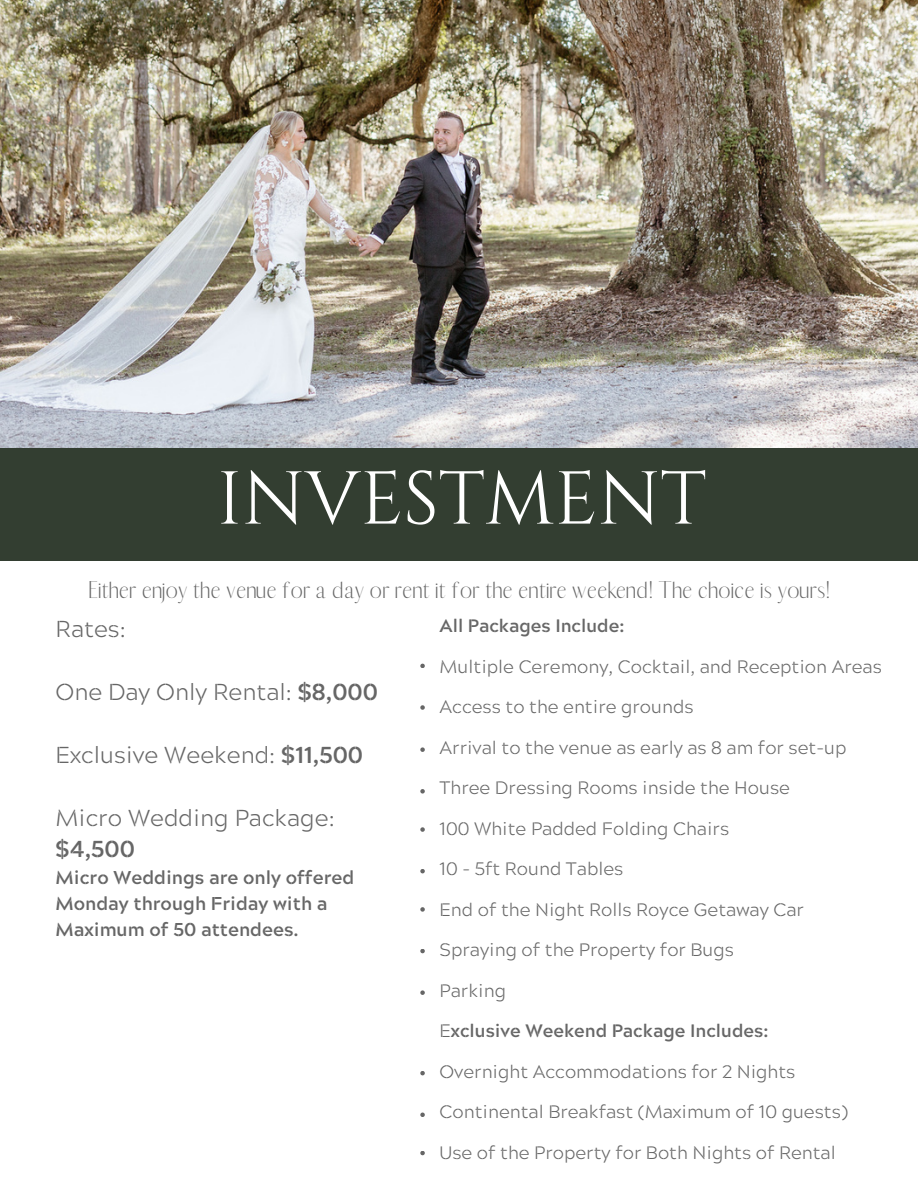
<style>
.page{position:relative;width:918px;height:1188px;background:#fff}
.page>*{position:absolute;margin:0;border:0;box-sizing:border-box;transform-origin:0 0}
.t1{font:74.7px "Cinzel";color:#fff}
.t2{font:300 23.25px "Abiah";color:#666}
.t3{font:300 23.1px/31.5px "Acherus Militant 1";color:#666}
.t4{font:700 18.6px/25.8px "Acherus Militant 1";color:#666}
.t5{font:300 18px "Acherus Militant 1";color:#666}
.t6{font:700 18px "Acherus Militant 1";color:#666}
.s1{font-weight:700}
.s2{font-weight:300}
</style>
<div class="page">
<img style="left:0;top:0;width:918px;height:448px">
<div style="left:0;top:448px;width:918px;height:112px;background:#333e31"></div>
<svg style="left:420px;top:664px;width:5px;height:4px"></svg>
<svg style="left:420px;top:705px;width:5px;height:5px"></svg>
<svg style="left:420px;top:747px;width:5px;height:5px"></svg>
<svg style="left:420px;top:789px;width:5px;height:5px"></svg>
<svg style="left:420px;top:827px;width:5px;height:5px"></svg>
<svg style="left:420px;top:869px;width:5px;height:4px"></svg>
<svg style="left:420px;top:907px;width:5px;height:5px"></svg>
<svg style="left:420px;top:949px;width:5px;height:4px"></svg>
<svg style="left:420px;top:990px;width:5px;height:5px"></svg>
<svg style="left:420px;top:1071px;width:5px;height:4px"></svg>
<svg style="left:420px;top:1113px;width:5px;height:4px"></svg>
<svg style="left:420px;top:1151px;width:5px;height:4px"></svg>
<p class="t1" style="left:217px;top:451px;width:491px">INVESTMENT</p>
<p class="t2" style="left:89px;top:576px;width:743px">Either enjoy the venue for a day or rent it for the entire weekend! The choice is yours!</p>
<h1 class="t3" style="left:56px;top:615px;width:72px">Rates:</h1>
<h2 class="t3" style="left:56px;top:678px;width:324px">One Day Only Rental: <span class="s1">$8,000</span></h2>
<h2 class="t3" style="left:56px;top:741px;width:309px">Exclusive Weekend: <span class="s1">$11,500</span></h2>
<h2 class="t3" style="left:56px;top:804px;width:281px">Micro Wedding Package: <span class="s1">$4,500</span></h2>
<h2 class="t4" style="left:56px;top:866px;width:300px">Micro Weddings are only offered<br>Monday through Friday with a<br>Maximum of 50 attendees.</h2>
<h2 class="t6" style="left:440px;top:619px;width:186px">All Packages Include:</h2>
<h3 class="t5" style="left:440px;top:660px;width:444px">Multiple Ceremony, Cocktail, and Reception Areas</h3>
<h3 class="t5" style="left:440px;top:700px;width:255px">Access to the entire grounds</h3>
<p class="t5" style="left:440px;top:741px;width:408px">Arrival to the venue as early as 8 am for set-up</p>
<p class="t5" style="left:440px;top:781px;width:352px">Three Dressing Rooms inside the House</p>
<p class="t5" style="left:440px;top:822px;width:291px">100 White Padded Folding Chairs</p>
<p class="t5" style="left:440px;top:862px;width:185px">10 - 5ft Round Tables</p>
<p class="t5" style="left:440px;top:903px;width:366px">End of the Night Rolls Royce Getaway Car</p>
<p class="t5" style="left:440px;top:943px;width:296px">Spraying of the Property for Bugs</p>
<p class="t5" style="left:440px;top:984px;width:68px">Parking</p>
<p class="t6" style="left:440px;top:1024px;width:330px"><span class="s2">E</span>xclusive Weekend Package Includes:</p>
<p class="t5" style="left:440px;top:1065px;width:357px">Overnight Accommodations for 2 Nights</p>
<p class="t5" style="left:440px;top:1105px;width:410px">Continental Breakfast (Maximum of 10 guests)</p>
<p class="t5" style="left:440px;top:1146px;width:398px">Use of the Property for Both Nights of Rental</p>
</div>
